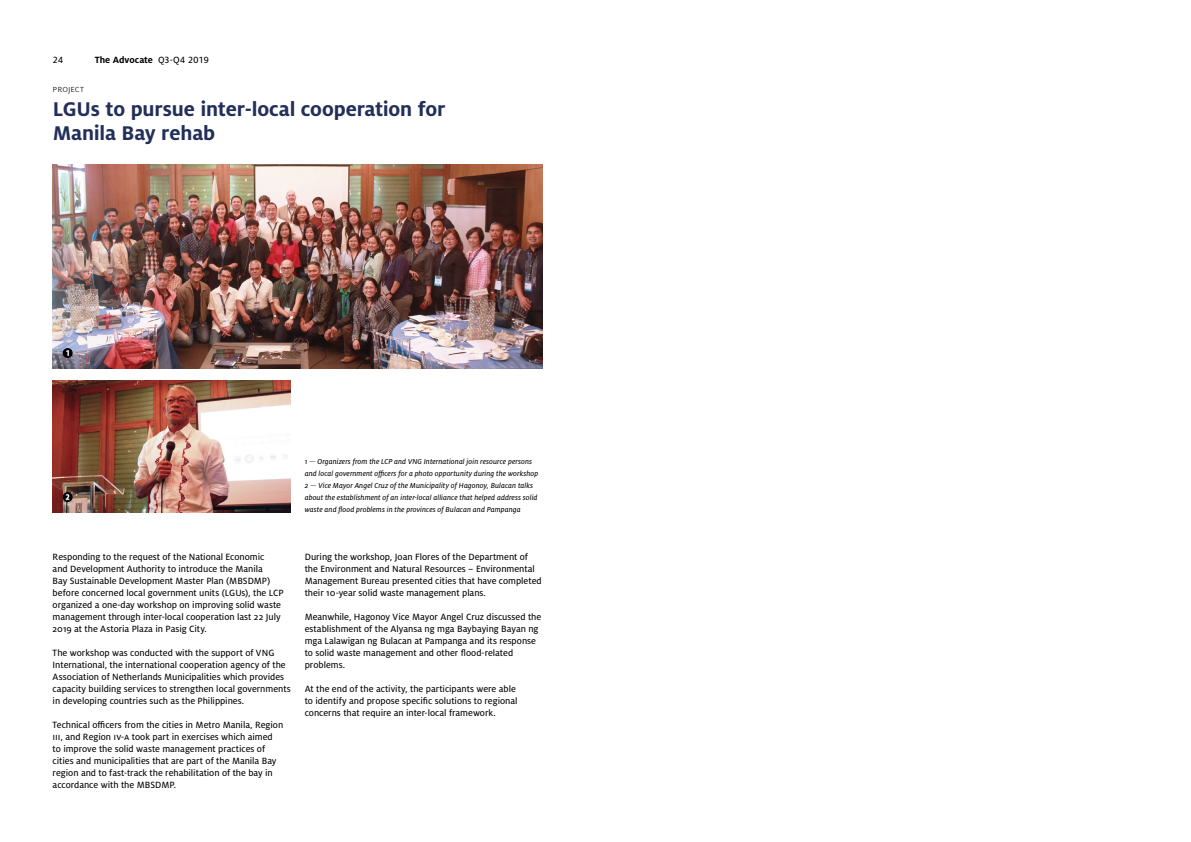
<style>
.page{position:relative;width:1191px;height:842px;background:#fff}
.page>*{position:absolute;margin:0;border:0;box-sizing:border-box;transform-origin:0 0}
.t1{font:700 22px/24px "Milo OT";letter-spacing:-.01em;color:#222f59}
.t2{font:10px/12px "Milo OT Text";color:#000}
.t3{font:700 10px "Milo OT";color:#000}
.t4{font:300 10px "Milo OT";letter-spacing:-.005em;color:#000}
.t5{font:8px/12px "Milo OT Text Ita";letter-spacing:.005em;color:#000}
.s1{font-family:"Milo OT Text";font-weight:400}
.s2{font-family:"Milo OT";font-weight:300}
</style>
<div class="page">
<img style="left:53px;top:164px;width:490px;height:204px">
<img style="left:53px;top:380px;width:238px;height:132px">
<svg style="left:63px;top:348px;width:10px;height:10px"></svg>
<svg style="left:63px;top:492px;width:10px;height:10px"></svg>
<p class="t2" style="left:53px;top:54px;width:12px">24</p>
<p class="t3" style="left:95px;top:54px;width:116px">The Advocate <span class="s1">Q3-Q4 2019</span></p>
<p class="t4" style="left:53px;top:83px;width:33px">project</p>
<h1 class="t1" style="left:53px;top:97px;width:394px">LGUs to pursue inter-local cooperation for<br>Manila Bay rehab</h1>
<p class="t5" style="left:305px;top:456px;width:235px">1 <span class="s2">—</span> Organizers from the LCP and VNG International join resource persons and local government officers for a photo opportunity during the workshop 2 <span class="s2">—</span> Vice Mayor Angel Cruz of the Municipality of Hagonoy, Bulacan talks about the establishment of an inter-local alliance that helped address solid waste and flood problems in the provinces of Bulacan and Pampanga</p>
<p class="t2" style="left:53px;top:551px;width:233px">Responding to the request of the National Economic<br>and Development Authority to introduce the Manila<br>Bay Sustainable Development Master Plan (MBSDMP) before concerned local government units (LGUs), the LCP organized a one-day workshop on improving solid waste management through inter-local cooperation last 22 July 2019 at the Astoria Plaza in Pasig City.</p>
<p class="t2" style="left:53px;top:647px;width:240px">The workshop was conducted with the support of VNG International, the international cooperation agency of the Association of Netherlands Municipalities which provides capacity building services to strengthen local governments in developing countries such as the Philippines.</p>
<p class="t2" style="left:53px;top:719px;width:232px">Technical officers from the cities in Metro Manila, Region iii, and Region iv-a took part in exercises which aimed to improve the solid waste management practices of cities and municipalities that are part of the Manila Bay region and to fast-track the rehabilitation of the bay in accordance with the MBSDMP.</p>
<p class="t2" style="left:305px;top:551px;width:238px">During the workshop, Joan Flores of the Department of the Environment and Natural Resources – Environmental Management Bureau presented cities that have completed their 10-year solid waste management plans.</p>
<p class="t2" style="left:305px;top:611px;width:238px">Meanwhile, Hagonoy Vice Mayor Angel Cruz discussed the establishment of the Alyansa ng mga Baybaying Bayan ng mga Lalawigan ng Bulacan at Pampanga and its response to solid waste management and other flood-related problems.</p>
<p class="t2" style="left:305px;top:683px;width:214px">At the end of the activity, the participants were able to identify and propose specific solutions to regional concerns that require an inter-local framework.</p>
</div>
